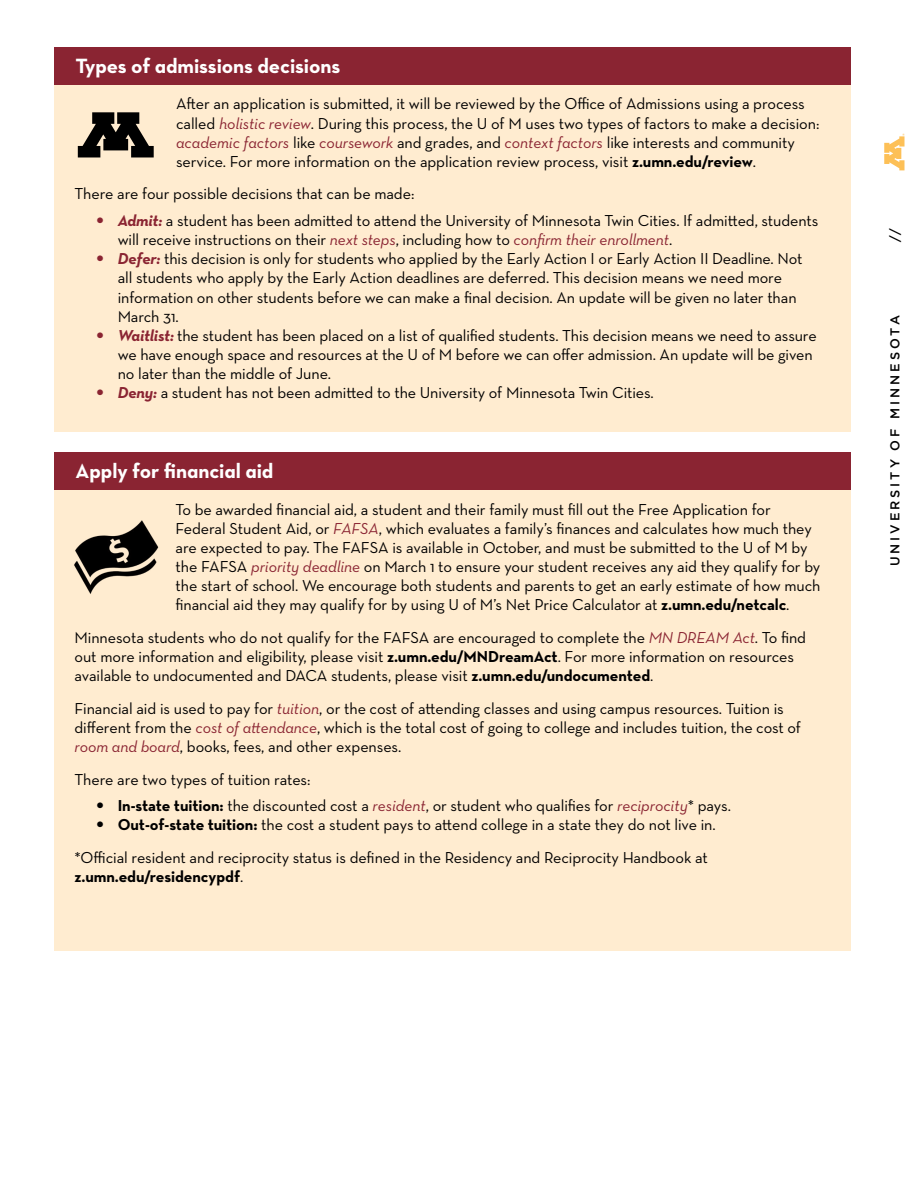
<style>
.page{position:relative;width:918px;height:1188px;background:#fff}
.page>*{position:absolute;margin:0;border:0;box-sizing:border-box;transform-origin:0 0}
.t1{font:21px "Neutraface Text Bold Alt";letter-spacing:-.005em;color:#fff}
.t2{font:16.2px/19px "Neutraface Text";letter-spacing:-.005em;color:#000}
.t3{font:700 16.2px "Neutraface Text";letter-spacing:-.005em;color:#000}
.t4{font:500 12.75px "Gotham";letter-spacing:.23em;color:#000}
.s1{font-style:italic;color:#8a2432}
.s2{font-weight:700}
.s3{font-family:"Avenir";font-weight:300;color:#8a2432}
.s4{font-weight:700;font-style:italic;color:#8a2432}
.s5{font-family:"Avenir";font-weight:300}
.s6{font-weight:400}
</style>
<div class="page">
<div style="left:54px;top:63px;width:796px;height:369px;background:#ffecd0"></div>
<div style="left:54px;top:47px;width:796px;height:37px;background:#8a2432"></div>
<div style="left:54px;top:467px;width:796px;height:483px;background:#ffecd0"></div>
<img style="left:74px;top:520px;width:85px;height:74px">
<div style="left:54px;top:452px;width:796px;height:38px;background:#8a2432"></div>
<svg style="left:884px;top:134px;width:21px;height:36px"></svg>
<svg style="left:78px;top:112px;width:76px;height:45px"></svg>
<p class="t1" style="left:76px;top:52px;width:266px">Types of admissions decisions</p>
<p class="t2" style="left:176px;top:94px;width:645px">After an application is submitted, it will be reviewed by the Office of Admissions using a process called <span class="s1">holistic review</span>. During this process, the U of M uses two types of factors to make a decision: <span class="s1">academic factors</span> like <span class="s1">coursework</span> and grades, and <span class="s1">context factors</span> like interests and community service. For more information on the application review process, visit <span class="s2">z.umn.edu/review</span>.</p>
<p class="t2" style="left:75px;top:184px;width:341px">There are four possible decisions that can be made:</p>
<p class="t2" style="left:118px;top:211px;width:702px;text-indent:-22px"><span class="s3">•</span> <span class="s4">Admit:</span> a student has been admitted to attend the University of Minnesota Twin Cities. If admitted, students will receive instructions on their <span class="s1">next steps</span>, including how to <span class="s1">confirm their enrollment</span>.</p>
<p class="t2" style="left:118px;top:249px;width:686px;text-indent:-22px"><span class="s3">•</span> <span class="s4">Defer:</span> this decision is only for students who applied by the Early Action I or Early Action II Deadline. Not all students who apply by the Early Action deadlines are deferred. This decision means we need more information on other students before we can make a final decision. An update will be given no later than March 31.</p>
<p class="t2" style="left:118px;top:325px;width:701px;text-indent:-22px"><span class="s3">•</span> <span class="s4">Waitlist:</span> the student has been placed on a list of qualified students. This decision means we need to assure we have enough space and resources at the U of M before we can offer admission. An update will be given no later than the middle of June.</p>
<p class="t2" style="left:96px;top:383px;width:559px"><span class="s3">•</span> <span class="s4">Deny:</span> a student has not been admitted to the University of Minnesota Twin Cities.</p>
<p class="t1" style="left:76px;top:457px;width:199px">Apply for financial aid</p>
<p class="t2" style="left:176px;top:499px;width:647px">To be awarded financial aid, a student and their family must fill out the Free Application for Federal Student Aid, or <span class="s1">FAFSA</span>, which evaluates a family’s finances and calculates how much they are expected to pay. The FAFSA is available in October, and must be submitted to the U of M by the FAFSA <span class="s1">priority deadline</span> on March 1 to ensure your student receives any aid they qualify for by the start of school. We encourage both students and parents to get an early estimate of how much financial aid they may qualify for by using U of M’s Net Price Calculator at <span class="s2">z.umn.edu/netcalc</span>.</p>
<p class="t2" style="left:75px;top:628px;width:733px">Minnesota students who do not qualify for the FAFSA are encouraged to complete the <span class="s1">MN DREAM Act</span>. To find out more information and eligibility, please visit <span class="s2">z.umn.edu/MNDreamAct</span>. For more information on resources available to undocumented and DACA students, please visit <span class="s2">z.umn.edu/undocumented</span>.</p>
<p class="t2" style="left:75px;top:699px;width:728px">Financial aid is used to pay for <span class="s1">tuition</span>, or the cost of attending classes and using campus resources. Tuition is different from the <span class="s1">cost of attendance</span>, which is the total cost of going to college and includes tuition, the cost of <span class="s1">room and board</span>, books, fees, and other expenses.</p>
<p class="t2" style="left:75px;top:769px;width:238px">There are two types of tuition rates:</p>
<p class="t2" style="left:96px;top:796px;width:636px"><span class="s5">•</span> <span class="s2">In-state tuition:</span> the discounted cost a <span class="s1">resident</span>, or student who qualifies for <span class="s1">reciprocity</span>* pays.</p>
<p class="t2" style="left:75px;top:808px;width:643px;line-height:32.5px;text-indent:22px"><span class="s5">•</span> <span class="s2">Out-of-state tuition:</span> the cost a student pays to attend college in a state they do not live in. *Official resident and reciprocity status is defined in the Residency and Reciprocity Handbook at</p>
<p class="t3" style="left:75px;top:866px;width:170px">z.umn.edu/residencypdf<span class="s6">.</span></p>
<p class="t4" style="left:887px;top:242px;width:16px;rotate:-90deg">//</p>
<p class="t4" style="left:887px;top:566px;width:253px;rotate:-90deg">UNIVERSITY OF MINNESOTA</p>
</div>
